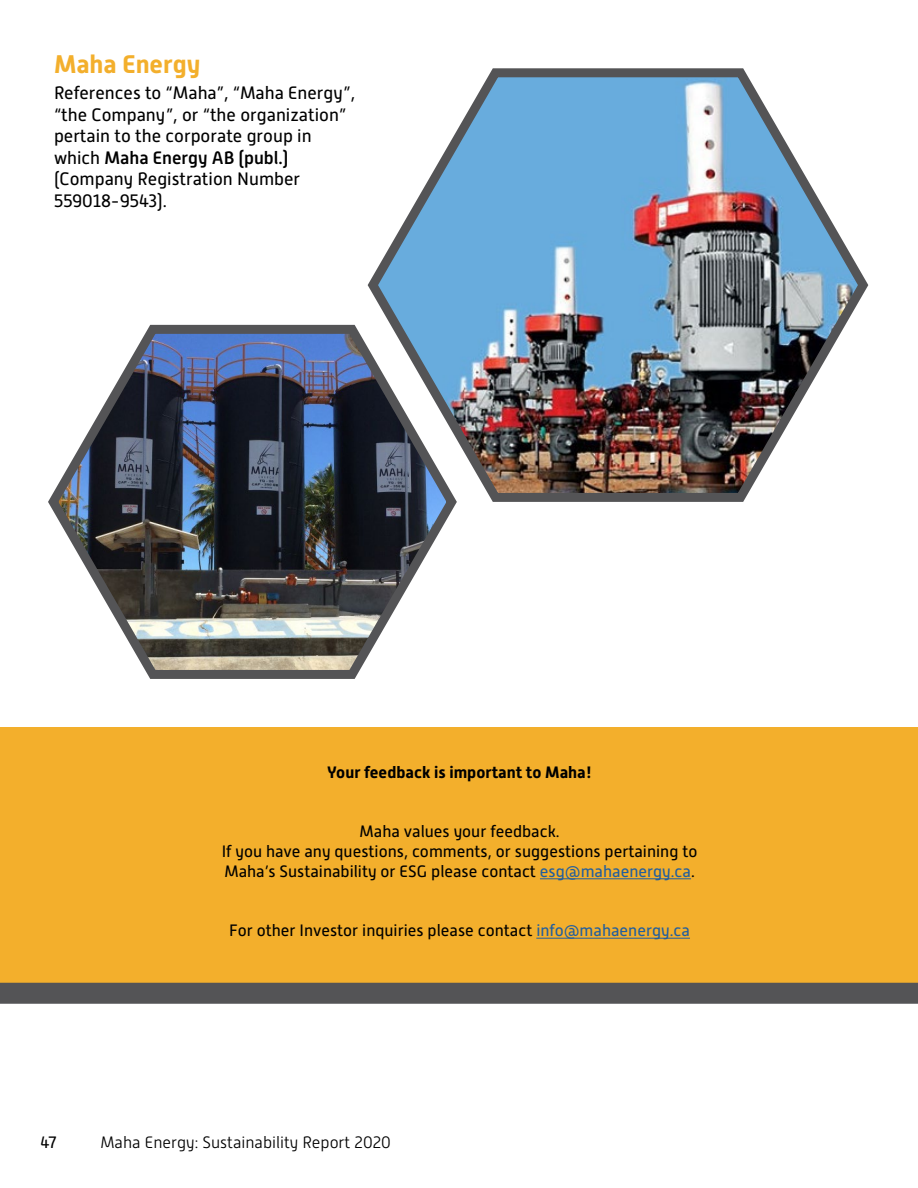
<style>
.page{position:relative;width:918px;height:1188px;background:#fff}
.page>*{position:absolute;margin:0;border:0;box-sizing:border-box;transform-origin:0 0}
.t1{font:700 25.5px "Alwyn New";color:#f3af2c}
.t2{font:18px/21.6px "Alwyn New";color:#000}
.t3{font:16.5px/19.8px "Alwyn New";color:#000;text-align:center}
.t4{font:300 16.5px "Alwyn New";color:#000}
.t5{font:700 16.5px "Alwyn New";color:#000}
.s1{font-weight:500}
.s2{color:#215e9e}
</style>
<div class="page">
<div style="left:0;top:728px;width:918px;height:265px;background:#f3af2c"></div>
<img style="left:367px;top:68px;width:502px;height:434px">
<img style="left:48px;top:317px;width:414px;height:362px">
<hr style="left:540px;top:879px;width:151px;height:1px;background:#215e9e">
<hr style="left:536px;top:938px;width:154px;height:1px;background:#215e9e">
<div style="left:0;top:983px;width:918px;height:21px;background:#545456"></div>
<h1 class="t1" style="left:54px;top:50px;width:148px">Maha Energy</h1>
<p class="t2" style="left:54px;top:82px;width:303px">References to “Maha”, “Maha Energy”, “the Company”, or “the organization” pertain to the corporate group in which <span class="s1">Maha Energy AB (publ.) </span>(Company Registration Number<br>559018-9543).</p>
<p class="t5" style="left:327px;top:762px;width:267px">Your feedback is important to Maha!</p>
<p class="t3" style="left:222px;top:821px;width:477px">Maha values your feedback.<br>If you have any questions, comments, or suggestions pertaining to<br>Maha’s Sustainability or ESG please contact <span class="s2">esg@mahaenergy.ca</span>.</p>
<p class="t3" style="left:229px;top:920px;width:462px">For other Investor inquiries please contact <span class="s2">info@mahaenergy.ca</span></p>
<p class="t3" style="left:40px;top:1132px;width:18px">47</p>
<p class="t4" style="left:100px;top:1133px;width:292px">Maha Energy: Sustainability Report 2020</p>
</div>
